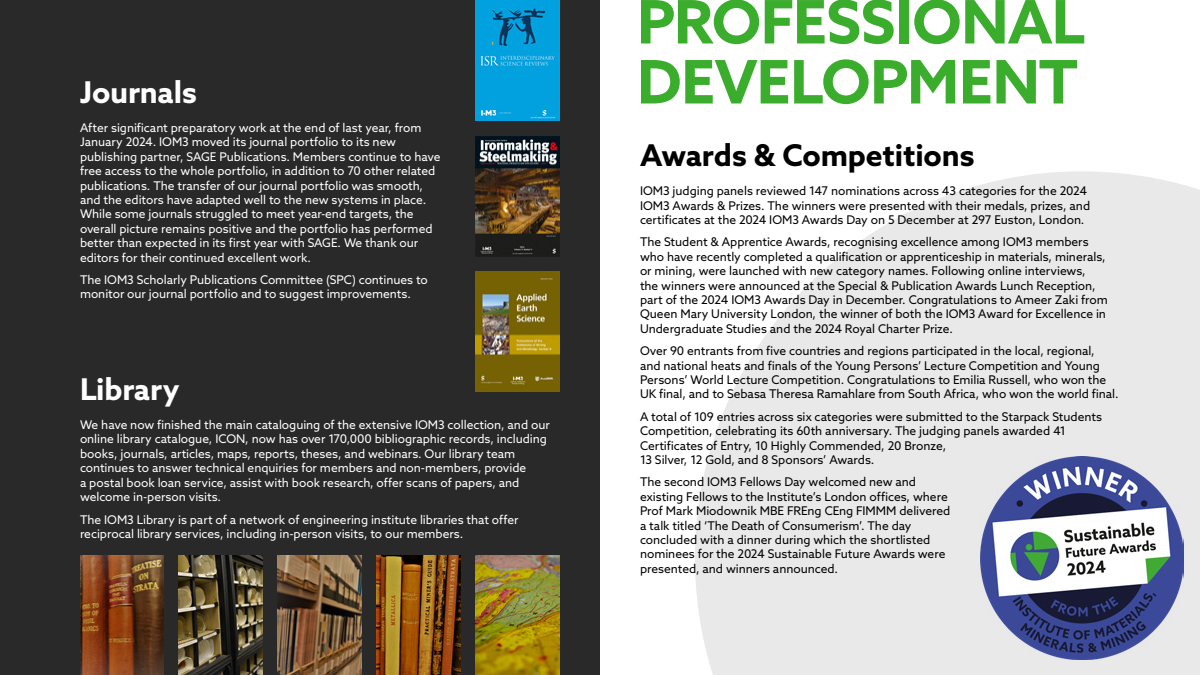
<style>
.page{position:relative;width:1200px;height:675px;background:#fff}
.page>*{position:absolute;margin:0;border:0;box-sizing:border-box;transform-origin:0 0}
.t1{font:700 60px/60px "Azo Sans";letter-spacing:-.005em;color:#3aad2c}
.t2{font:700 30px "Azo Sans";letter-spacing:-.005em;color:#000}
.t3{font:700 30px "Azo Sans";letter-spacing:-.005em;color:#fff}
.t4{font:12px/14.4px "Azo Sans";letter-spacing:-.005em;color:#000}
.t5{font:12px/14.4px "Azo Sans";letter-spacing:-.005em;color:#fff}
</style>
<div class="page">
<svg style="left:695px;top:171px;width:505px;height:504px;fill:#e9e9ea"></svg>
<div style="left:0;top:0;width:600px;height:675px;background:#292929"></div>
<img style="left:980px;top:456px;width:204px;height:204px">
<img style="left:476px;top:555px;width:84px;height:120px">
<img style="left:178px;top:555px;width:85px;height:120px">
<img style="left:376px;top:555px;width:85px;height:120px">
<img style="left:80px;top:555px;width:84px;height:120px">
<img style="left:278px;top:555px;width:83px;height:120px">
<img style="left:476px;top:272px;width:84px;height:119px">
<img style="left:476px;top:137px;width:84px;height:119px">
<img style="left:476px;top:0;width:84px;height:121px">
<h2 class="t3" style="left:80px;top:73px;width:119px">Journals</h2>
<p class="t5" style="left:80px;top:120px;width:362px">After significant preparatory work at the end of last year, from January 2024. IOM3 moved its journal portfolio to its new publishing partner, SAGE Publications. Members continue to have free access to the whole portfolio, in addition to 70 other related publications. The transfer of our journal portfolio was smooth, and the editors have adapted well to the new systems in place.<br>While some journals struggled to meet year-end targets, the overall picture remains positive and the portfolio has performed better than expected in its first year with SAGE. We thank our editors for their continued excellent work.</p>
<p class="t5" style="left:80px;top:272px;width:349px">The IOM3 Scholarly Publications Committee (SPC) continues to monitor our journal portfolio and to suggest improvements.</p>
<h2 class="t3" style="left:80px;top:370px;width:101px">Library</h2>
<p class="t5" style="left:80px;top:417px;width:471px">We have now finished the main cataloguing of the extensive IOM3 collection, and our online library catalogue, ICON, now has over 170,000 bibliographic records, including books, journals, articles, maps, reports, theses, and webinars. Our library team continues to answer technical enquiries for members and non-members, provide<br>a postal book loan service, assist with book research, offer scans of papers, and welcome in-person visits.</p>
<p class="t5" style="left:80px;top:512px;width:440px">The IOM3 Library is part of a network of engineering institute libraries that offer reciprocal library services, including in-person visits, to our members.</p>
<h1 class="t1" style="left:637px;top:-9px;width:450px">PROFESSIONAL<br>DEVELOPMENT</h1>
<h2 class="t2" style="left:640px;top:136px;width:336px">Awards &amp; Competitions</h2>
<p class="t4" style="left:640px;top:184px;width:452px">IOM3 judging panels reviewed 147 nominations across 43 categories for the 2024<br>IOM3 Awards &amp; Prizes. The winners were presented with their medals, prizes, and certificates at the 2024 IOM3 Awards Day on 5 December at 297 Euston, London.</p>
<p class="t4" style="left:640px;top:235px;width:469px">The Student &amp; Apprentice Awards, recognising excellence among IOM3 members who have recently completed a qualification or apprenticeship in materials, minerals, or mining, were launched with new category names. Following online interviews,<br>the winners were announced at the Special &amp; Publication Awards Lunch Reception, part of the 2024 IOM3 Awards Day in December. Congratulations to Ameer Zaki from Queen Mary University London, the winner of both the IOM3 Award for Excellence in Undergraduate Studies and the 2024 Royal Charter Prize.</p>
<p class="t4" style="left:640px;top:344px;width:480px">Over 90 entrants from five countries and regions participated in the local, regional,<br>and national heats and finals of the Young Persons’ Lecture Competition and Young Persons’ World Lecture Competition. Congratulations to Emilia Russell, who won the UK final, and to Sebasa Theresa Ramahlare from South Africa, who won the world final.</p>
<p class="t4" style="left:640px;top:409px;width:464px">A total of 109 entries across six categories were submitted to the Starpack Students Competition, celebrating its 60th anniversary. The judging panels awarded 41<br>Certificates of Entry, 10 Highly Commended, 20 Bronze,<br>13 Silver, 12 Gold, and 8 Sponsors’ Awards.</p>
<p class="t4" style="left:640px;top:475px;width:312px">The second IOM3 Fellows Day welcomed new and existing Fellows to the Institute’s London offices, where Prof Mark Miodownik MBE FREng CEng FIMMM delivered a talk titled ‘The Death of Consumerism’. The day concluded with a dinner during which the shortlisted nominees for the 2024 Sustainable Future Awards were presented, and winners announced.</p>
</div>
